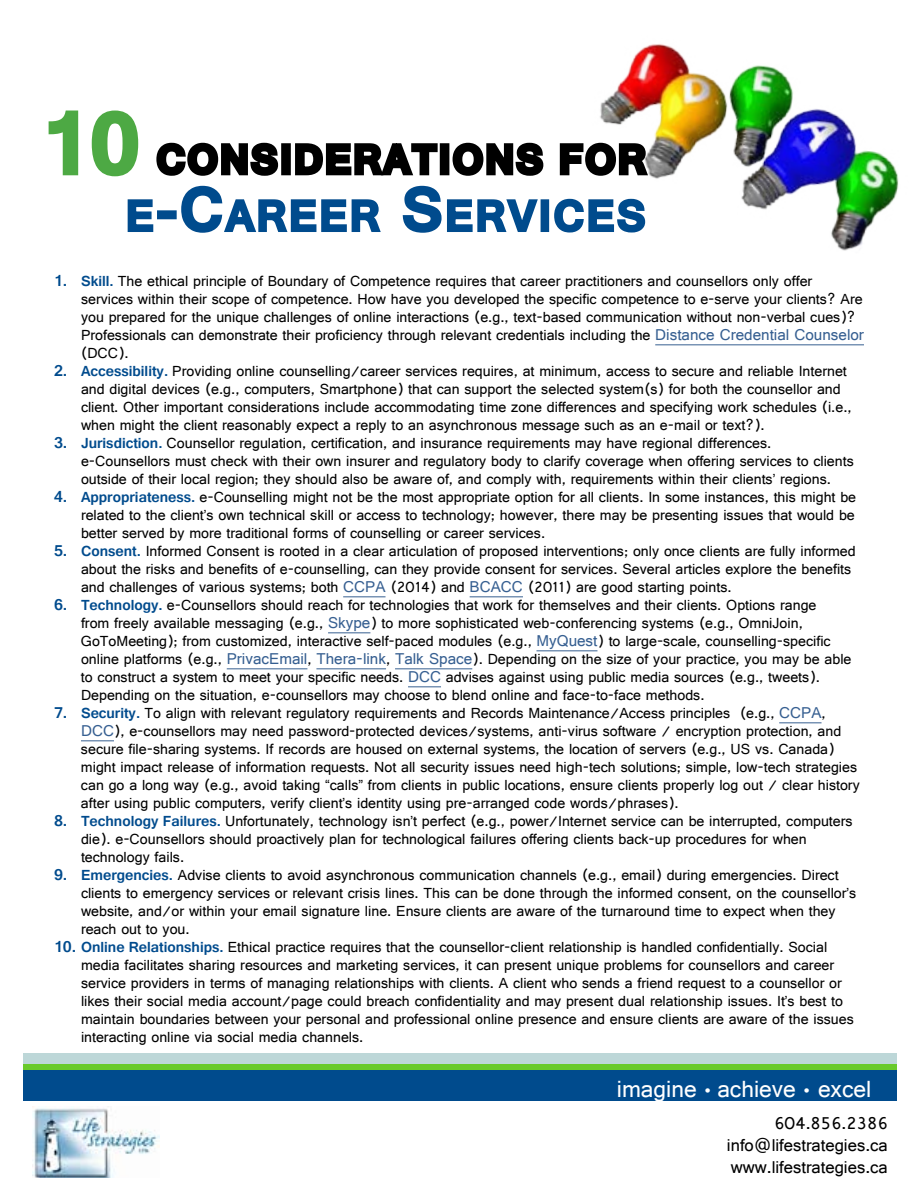
<style>
.page{position:relative;width:918px;height:1188px;background:#fff}
.page>*{position:absolute;margin:0;border:0;box-sizing:border-box;transform-origin:0 0}
.t1{font:700 45.15px "Gautami";letter-spacing:.055em;color:#004b8d}
.t2{font:700 42px "Gautami";letter-spacing:.06em;color:#000}
.t3{font:24.6px "Gautami";color:#fff}
.t4{font:18px/21.6px "Gautami";color:#000;text-align:justify}
.t5{font:15.3px/18px "Gautami";color:#000}
.s1{font-size:90px;color:#4da944}
.s2{font-size:64.5px}
.s3{font-weight:700;font-size:16.5px;color:#004b8d}
.s4{font-weight:700;color:#004b8d}
.s5{font-size:16.5px;color:#365f91}
.s6{font-size:16.35px}
</style>
<div class="page">
<div style="left:23px;top:1053px;width:874px;height:11px;background:#bdd7d8"></div>
<div style="left:23px;top:1070px;width:874px;height:30px;background:#004b8d"></div>
<div style="left:23px;top:1064px;width:874px;height:6px;background:#69ca2b"></div>
<img style="left:33px;top:1108px;width:127px;height:70px">
<img style="left:600px;top:44px;width:299px;height:207px">
<svg style="left:48px;top:110px;width:31px;height:66px"></svg>
<svg style="left:91px;top:110px;width:453px;height:123px"></svg>
<div style="left:541px;top:199px;width:8px;height:33px;border:3px solid #004b8d"></div>
<svg style="left:554px;top:140px;width:97px;height:111px"></svg>
<hr style="left:655px;top:344px;width:209px;height:1px;background:#365f91">
<hr style="left:343px;top:596px;width:43px;height:1px;background:#365f91">
<hr style="left:470px;top:596px;width:53px;height:1px;background:#365f91">
<hr style="left:328px;top:632px;width:42px;height:1px;background:#365f91">
<hr style="left:536px;top:650px;width:61px;height:1px;background:#365f91">
<hr style="left:227px;top:668px;width:80px;height:1px;background:#365f91">
<hr style="left:316px;top:668px;width:70px;height:1px;background:#365f91">
<hr style="left:395px;top:668px;width:77px;height:1px;background:#365f91">
<hr style="left:408px;top:686px;width:33px;height:1px;background:#365f91">
<hr style="left:779px;top:722px;width:43px;height:1px;background:#365f91">
<hr style="left:81px;top:740px;width:33px;height:1px;background:#365f91">
<h2 class="t2" style="left:41px;top:134px;width:606px"><span class="s1">10</span> CONSIDERATIONS FOR</h2>
<h1 class="t1" style="left:126px;top:189px;width:518px">E<span class="s2">-C</span>AREER <span class="s2">S</span>ERVICES</h1>
<p class="t5" style="left:81px;top:272px;width:785px;text-indent:-27px"><span class="s3">1.</span> <span class="s4">Skill.</span> The ethical principle of Boundary of Competence requires that career practitioners and counsellors only offer services within their scope of competence. How have you developed the specific competence to e-serve your clients? Are you prepared for the unique challenges of online interactions (e.g., text-based communication without non-verbal cues)?<br>Professionals can demonstrate their proficiency through relevant credentials including the <span class="s5">Distance Credential Counselor </span>(DCC).</p>
<p class="t5" style="left:81px;top:362px;width:772px;text-indent:-27px"><span class="s3">2.</span> <span class="s4">Accessibility.</span> Providing online counselling/career services requires, at minimum, access to secure and reliable Internet and digital devices (e.g., computers, Smartphone) that can support the selected system(s) for both the counsellor and client. Other important considerations include accommodating time zone differences and specifying work schedules (i.e., when might the client reasonably expect a reply to an asynchronous message such as an e-mail or text?).</p>
<p class="t5" style="left:81px;top:434px;width:774px;text-indent:-27px"><span class="s3">3.</span> <span class="s4">Jurisdiction.</span> Counsellor regulation, certification, and insurance requirements may have regional differences. e-Counsellors must check with their own insurer and regulatory body to clarify coverage when offering services to clients outside of their local region; they should also be aware of, and comply with, requirements within their clients’ regions.</p>
<p class="t5" style="left:81px;top:488px;width:777px;text-align:justify;text-indent:-27px"><span class="s3">4.</span> <span class="s4">Appropriateness.</span> e-Counselling might not be the most appropriate option for all clients. In some instances, this might be related to the client’s own technical skill or access to technology; however, there may be presenting issues that would be better served by more traditional forms of counselling or career services.</p>
<p class="t5" style="left:81px;top:542px;width:776px;text-indent:-27px"><span class="s3">5.</span> <span class="s4">Consent.</span> Informed Consent is rooted in a clear articulation of proposed interventions; only once clients are fully informed about the risks and benefits of e-counselling, can they provide consent for services. Several articles explore the benefits and challenges of various systems; both <span class="s5">CCPA</span> (2014) and <span class="s5">BCACC</span> (2011) are good starting points.</p>
<p class="t5" style="left:81px;top:596px;width:772px;text-indent:-27px"><span class="s3">6.</span> <span class="s4">Technology.</span> e-Counsellors should reach for technologies that work for themselves and their clients. Options range<br>from freely available messaging (e.g., <span class="s5">Skype</span>) to more sophisticated web-conferencing systems (e.g., OmniJoin, GoToMeeting); from customized, interactive self-paced modules (e.g., <span class="s5">MyQuest</span>) to large-scale, counselling-specific online platforms (e.g., <span class="s5">PrivacEmail</span>, <span class="s5">Thera-link</span>, <span class="s5">Talk Space</span>). Depending on the size of your practice, you may be able to construct a system to meet your specific needs. <span class="s5">DCC</span> advises against using public media sources (e.g., tweets).<br>Depending on the situation, e-counsellors may choose to blend online and face-to-face methods.</p>
<p class="t5" style="left:81px;top:704px;width:780px;text-indent:-27px"><span class="s3">7.</span> <span class="s4">Security.</span> To align with relevant regulatory requirements and Records Maintenance/Access principles (e.g., <span class="s5">CCPA</span>, <span class="s5">DCC</span>), e-counsellors may need password-protected devices/systems, anti-virus software / encryption protection, and secure file-sharing systems. If records are housed on external systems, the location of servers (e.g., US vs. Canada) might impact release of information requests. Not all security issues need high-tech solutions; simple, low-tech strategies can go a long way (e.g., avoid taking “calls” from clients in public locations, ensure clients properly log out / clear history after using public computers, verify client’s identity using pre-arranged code words/phrases).</p>
<p class="t5" style="left:81px;top:812px;width:773px;text-indent:-27px"><span class="s3">8.</span> <span class="s4">Technology Failures.</span> Unfortunately, technology isn’t perfect (e.g., power/Internet service can be interrupted, computers die). e-Counsellors should proactively plan for technological failures offering clients back-up procedures for when technology fails.</p>
<p class="t5" style="left:81px;top:866px;width:777px;text-indent:-27px"><span class="s3">9.</span> <span class="s4">Emergencies.</span> Advise clients to avoid asynchronous communication channels (e.g., email) during emergencies. Direct clients to emergency services or relevant crisis lines. This can be done through the informed consent, on the counsellor’s website, and/or within your email signature line. Ensure clients are aware of the turnaround time to expect when they reach out to you.</p>
<p class="t5" style="left:81px;top:938px;width:774px;text-indent:-27px"><span class="s3">10.</span> <span class="s4">Online Relationships.</span> Ethical practice requires that the counsellor-client relationship is handled confidentially. Social media facilitates sharing resources and marketing services, it can present unique problems for counsellors and career service providers in terms of managing relationships with clients. A client who sends a friend request to a counsellor or likes their social media account/page could breach confidentiality and may present dual relationship issues. It’s best to maintain boundaries between your personal and professional online presence and ensure clients are aware of the issues interacting online via social media channels.</p>
<h3 class="t3" style="left:617px;top:1074px;width:256px">imagine <span class="s6">•</span> achieve <span class="s6">•</span> excel</h3>
<p class="t4" style="left:727px;top:1112px;width:162px;text-indent:47px">604.856.2386 info@lifestrategies.ca www.lifestrategies.ca</p>
</div>
